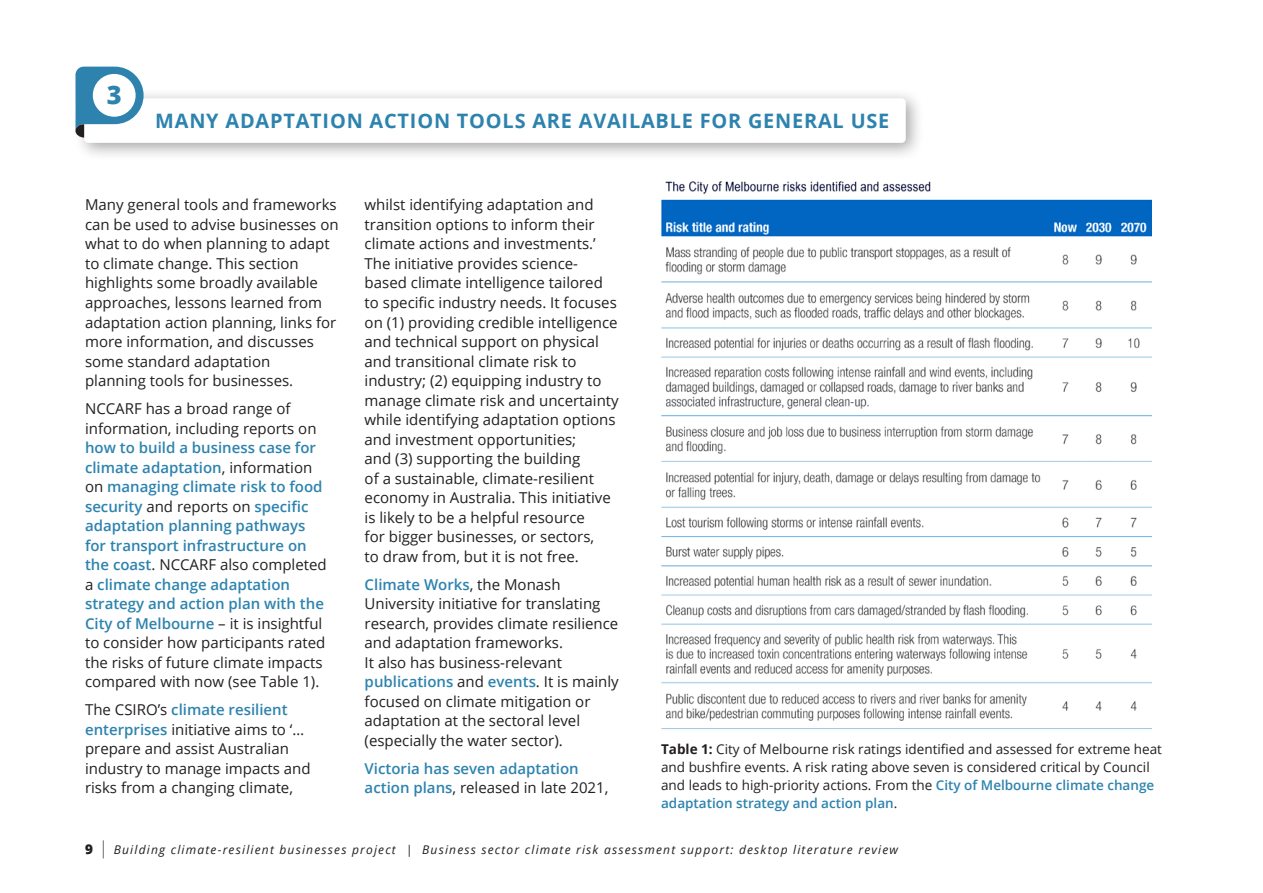
<style>
.page{position:relative;width:1263px;height:893px;background:#fff}
.page>*{position:absolute;margin:0;border:0;box-sizing:border-box;transform-origin:0 0}
.body{font:800 25.5px "Open Sans";color:#2d83ae}
._3_headings{font:700 19.95px "Open Sans";letter-spacing:.04em;color:#2d83ae}
.body-2{font:15px/19.5px "Open Sans";color:#231f20}
.body-3{font:600 15px/19.5px "Open Sans";color:#2d83ae}
.captions{font:13.5px/18px "Open Sans";color:#231f20}
.t1{font:italic 12px "Open Sans";letter-spacing:.1em;color:#231f20}
.s1{font-weight:400;color:#231f20}
.s2{font-weight:600;color:#2d83ae}
.s3{font-weight:700}
.s4{font-weight:800;font-style:normal;font-size:13.5px}
.s5{font-weight:300;font-style:normal;font-size:17.85px}
</style>
<div class="page">
<div style="left:74px;top:88px;width:850px;height:73px;background:#231f20;opacity:.4"></div>
<div style="left:84px;top:98px;width:822px;height:45px;background:#fff;border-radius:4px"></div>
<svg style="left:75px;top:67px;width:69px;height:71px"></svg>
<div style="left:91px;top:72px;width:46px;height:46px;background:#fff;border-radius:50%"></div>
<div style="left:90px;top:71px;width:49px;height:49px;border:3px solid #2d83ae;border-radius:50%"></div>
<img style="left:661px;top:181px;width:490px;height:548px">
<p class="body" style="left:107px;top:76px;width:16px">3</p>
<p class="_3_headings" style="left:155px;top:107px;width:736px">MANY ADAPTATION ACTION TOOLS ARE AVAILABLE FOR GENERAL USE</p>
<p class="body-2" style="left:85px;top:195px;width:255px">Many general tools and frameworks can be used to advise businesses on what to do when planning to adapt to climate change. This section highlights some broadly available approaches, lessons learned from adaptation action planning, links for more information, and discusses some standard adaptation<br>planning tools for businesses.</p>
<p class="body-3" style="left:85px;top:398px;width:243px"><span class="s1">NCCARF has a broad range of information, including reports on </span>how to build a business case for climate adaptation<span class="s1">, information on</span> managing climate risk to food security <span class="s1">and reports on</span> specific adaptation planning pathways for transport infrastructure on the coast<span class="s1">. NCCARF also completed a</span> climate change adaptation strategy and action plan with the<br>City of Melbourne <span class="s1">– it is insightful to consider how participants rated the risks of future climate impacts compared with now (see Table 1).</span></p>
<p class="body-2" style="left:85px;top:699px;width:227px">The CSIRO’s <span class="s2">climate resilient enterprises</span> initiative aims to ‘… prepare and assist Australian industry to manage impacts and risks from a changing climate,</p>
<p class="body-2" style="left:365px;top:195px;width:256px">whilst identifying adaptation and transition options to inform their climate actions and investments.’ The initiative provides science&shy;based climate intelligence tailored to specific industry needs. It focuses on (1) providing credible intelligence and technical support on physical and transitional climate risk to industry; (2) equipping industry to manage climate risk and uncertainty while identifying adaptation options and investment opportunities;<br>and (3) supporting the building<br>of a sustainable, climate-resilient economy in Australia. This initiative is likely to be a helpful resource<br>for bigger businesses, or sectors,<br>to draw from, but it is not free.</p>
<p class="body-2" style="left:365px;top:574px;width:256px"><span class="s2">Climate Works</span>, the Monash University initiative for translating research, provides climate resilience and adaptation frameworks.<br>It also has business-relevant <span class="s2">publications</span> and <span class="s2">events</span>. It is mainly focused on climate mitigation or adaptation at the sectoral level (especially the water sector).</p>
<p class="body-3" style="left:365px;top:758px;width:245px">Victoria has seven adaptation action plans<span class="s1">, released in late 2021,</span></p>
<p class="captions" style="left:661px;top:740px;width:502px"><span class="s3">Table 1:</span> City of Melbourne risk ratings identified and assessed for extreme heat and bushfire events. A risk rating above seven is considered critical by Council and leads to high-priority actions. From the <span class="s2">City of Melbourne climate change adaptation strategy and action plan</span>.</p>
<p class="t1" style="left:85px;top:842px;width:815px"><span class="s4">9</span> <span class="s5">|</span> Building climate-resilient businesses project | Business sector climate risk assessment support: desktop literature review</p>
</div>
